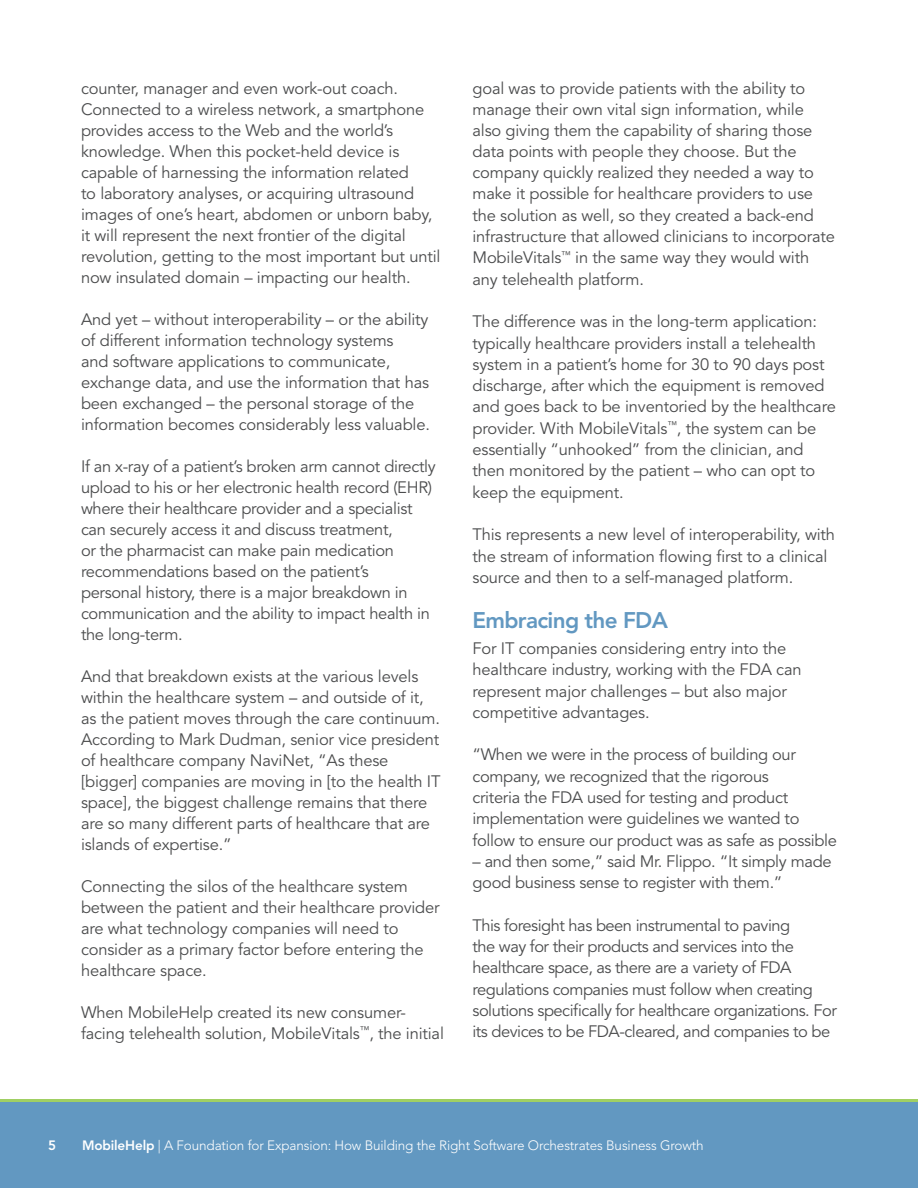
<style>
.page{position:relative;width:918px;height:1188px;background:#fff}
.page>*{position:absolute;margin:0;border:0;box-sizing:border-box;transform-origin:0 0}
.t1{font:800 22.5px "Avenir";letter-spacing:-.03em;color:#6298c1}
.t2{font:16.5px/21px "Avenir";letter-spacing:-.01em;color:#4b4c4d}
.t3{font:16.5px/21.3px "Avenir";letter-spacing:-.03em;color:#4b4c4d}
.t4{font:300 13.5px "Avenir";letter-spacing:-.01em;color:#fff}
.t5{font:800 13.5px "Avenir";color:#fff}
.s1{font-weight:800}
</style>
<div class="page">
<div style="left:0;top:1099px;width:918px;height:87px;background:#a0cf63"></div>
<div style="left:0;top:1102px;width:918px;height:86px;background:#6298c1"></div>
<p class="t2" style="left:81px;top:78px;width:361px">counter, manager and even work-out coach.<br>Connected to a wireless network, a smartphone provides access to the Web and the world’s knowledge. When this pocket-held device is capable of harnessing the information related<br>to laboratory analyses, or acquiring ultrasound images of one’s heart, abdomen or unborn baby, it will represent the next frontier of the digital revolution, getting to the most important but until now insulated domain – impacting our health.</p>
<p class="t2" style="left:81px;top:309px;width:351px">And yet – without interoperability – or the ability of different information technology systems<br>and software applications to communicate, exchange data, and use the information that has been exchanged – the personal storage of the information becomes considerably less valuable.</p>
<p class="t2" style="left:81px;top:456px;width:356px">If an x-ray of a patient’s broken arm cannot directly upload to his or her electronic health record (EHR) where their healthcare provider and a specialist can securely access it and discuss treatment,<br>or the pharmacist can make pain medication recommendations based on the patient’s<br>personal history, there is a major breakdown in communication and the ability to impact health in the long-term.</p>
<p class="t2" style="left:81px;top:666px;width:361px">And that breakdown exists at the various levels within the healthcare system – and outside of it, as the patient moves through the care continuum.<br>According to Mark Dudman, senior vice president of healthcare company NaviNet, “As these [bigger] companies are moving in [to the health IT space], the biggest challenge remains that there are so many different parts of healthcare that are islands of expertise.”</p>
<p class="t2" style="left:81px;top:876px;width:360px">Connecting the silos of the healthcare system between the patient and their healthcare provider are what technology companies will need to consider as a primary factor before entering the healthcare space.</p>
<p class="t2" style="left:81px;top:1002px;width:365px">When MobileHelp created its new consumer&shy;facing telehealth solution, MobileVitals<sup>™</sup>, the initial</p>
<p class="t2" style="left:472px;top:78px;width:364px">goal was to provide patients with the ability to manage their own vital sign information, while also giving them the capability of sharing those data points with people they choose. But the company quickly realized they needed a way to make it possible for healthcare providers to use the solution as well, so they created a back-end infrastructure that allowed clinicians to incorporate MobileVitals<sup>™</sup> in the same way they would with any telehealth platform.</p>
<p class="t2" style="left:472px;top:311px;width:365px">The difference was in the long-term application: typically healthcare providers install a telehealth system in a patient’s home for 30 to 90 days post discharge, after which the equipment is removed and goes back to be inventoried by the healthcare provider. With MobileVitals<sup>™</sup>, the system can be essentially “unhooked” from the clinician, and then monitored by the patient – who can opt to keep the equipment.</p>
<p class="t2" style="left:473px;top:524px;width:364px">This represents a new level of interoperability, with the stream of information flowing first to a clinical source and then to a self-managed platform.</p>
<h1 class="t1" style="left:472px;top:607px;width:197px">Embracing the FDA</h1>
<p class="t2" style="left:472px;top:638px;width:331px">For IT companies considering entry into the healthcare industry, working with the FDA can represent major challenges – but also major competitive advantages.</p>
<p class="t2" style="left:472px;top:745px;width:366px">“When we were in the process of building our company, we recognized that the rigorous<br>criteria the FDA used for testing and product implementation were guidelines we wanted to follow to ensure our product was as safe as possible</p>
<p class="t2" style="left:472px;top:851px;width:361px">– and then some,” said Mr. Flippo. “It simply made good business sense to register with them.”</p>
<p class="t3" style="left:472px;top:915px;width:366px">This foresight has been instrumental to paving<br>the way for their products and services into the healthcare space, as there are a variety of FDA regulations companies must follow when creating solutions specifically for healthcare organizations. For its devices to be FDA-cleared, and companies to be</p>
<p class="t5" style="left:48px;top:1137px;width:9px">5</p>
<p class="t4" style="left:82px;top:1137px;width:623px"><span class="s1">MobileHelp</span> | A Foundation for Expansion: How Building the Right Software Orchestrates Business Growth</p>
</div>
